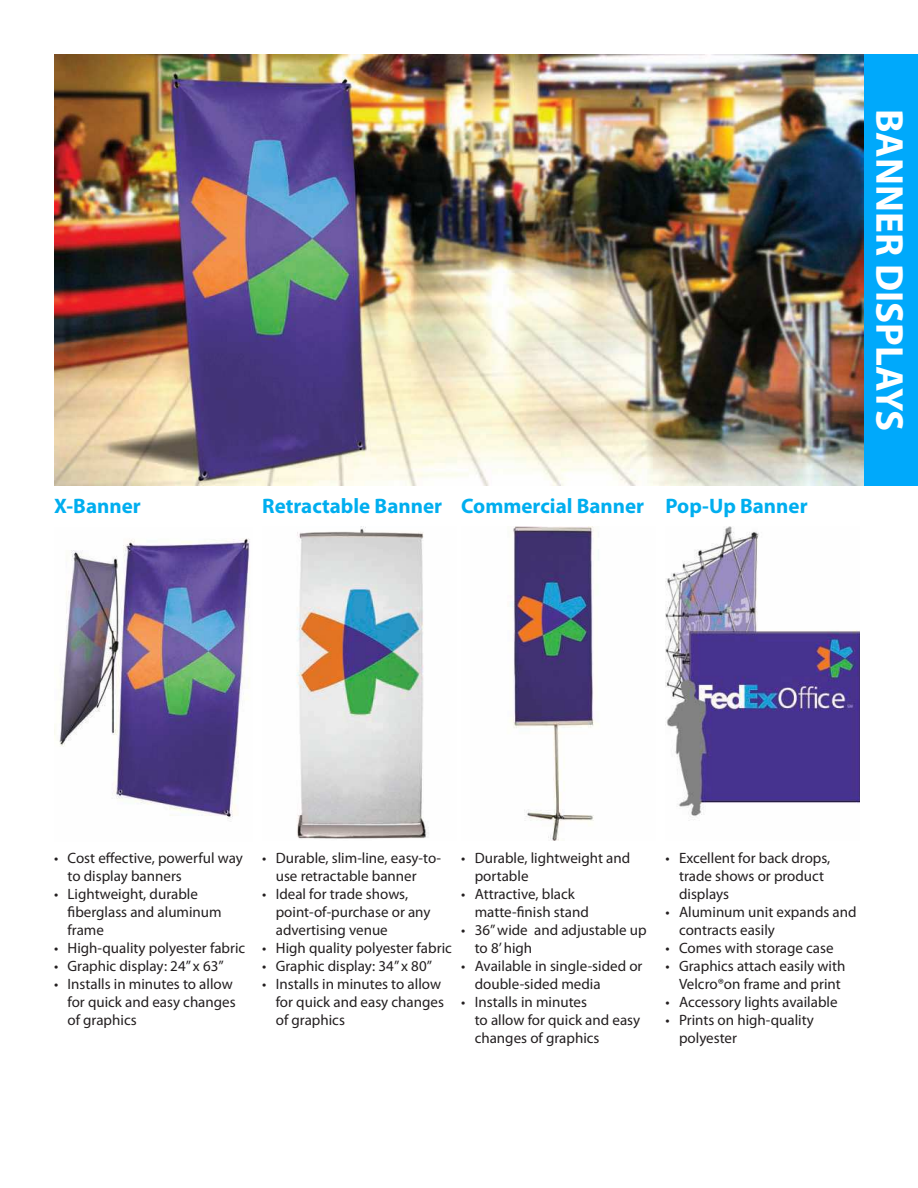
<style>
.page{position:relative;width:918px;height:1188px;background:#fff}
.page>*{position:absolute;margin:0;border:0;box-sizing:border-box;transform-origin:0 0}
.t1{font:700 39px "Myriad Pro";color:#fff}
.t2{font:700 21px "Myriad Pro";color:#00aeef}
.t3{font:15px/18px "Myriad Pro";color:#231f20}
</style>
<div class="page">
<div style="left:864px;top:54px;width:54px;height:432px;background:#00a9fb"></div>
<img style="left:54px;top:54px;width:810px;height:432px">
<img style="left:54px;top:538px;width:196px;height:284px">
<img style="left:296px;top:526px;width:133px;height:313px">
<img style="left:510px;top:526px;width:85px;height:314px">
<img style="left:666px;top:526px;width:194px;height:294px">
<h2 class="t2" style="left:54px;top:498px;width:88px">X-Banner</h2>
<h2 class="t2" style="left:262px;top:498px;width:547px">Retractable Banner Commercial Banner Pop-Up Banner</h2>
<h1 class="t1" style="left:904px;top:109px;width:324px;rotate:90deg">BANNER DISPLAYS</h1>
<p class="t3" style="left:68px;top:849px;width:177px;text-indent:-14px">• Cost effective, powerful way to display banners</p>
<p class="t3" style="left:68px;top:885px;width:156px;text-indent:-14px">• Lightweight, durable fiberglass and aluminum frame</p>
<p class="t3" style="left:54px;top:939px;width:193px">• High-quality polyester fabric</p>
<p class="t3" style="left:54px;top:957px;width:171px">• Graphic display: 24” x 63”</p>
<p class="t3" style="left:68px;top:975px;width:170px;text-indent:-14px">• Installs in minutes to allow for quick and easy changes of graphics</p>
<p class="t3" style="left:276px;top:849px;width:167px;text-indent:-14px">• Durable, slim-line, easy-to&shy;use retractable banner</p>
<p class="t3" style="left:276px;top:885px;width:156px;text-indent:-14px">• Ideal for trade shows, point-of-purchase or any advertising venue</p>
<p class="t3" style="left:262px;top:939px;width:191px">• High quality polyester fabric</p>
<p class="t3" style="left:262px;top:957px;width:171px">• Graphic display: 34” x 80”</p>
<p class="t3" style="left:276px;top:975px;width:170px;text-indent:-14px">• Installs in minutes to allow for quick and easy changes of graphics</p>
<p class="t3" style="left:475px;top:849px;width:157px;text-indent:-14px">• Durable, lightweight and portable</p>
<p class="t3" style="left:475px;top:885px;width:116px;text-indent:-14px">• Attractive, black matte-finish stand</p>
<p class="t3" style="left:475px;top:921px;width:173px;text-indent:-14px">• 36” wide and adjustable up to 8’ high</p>
<p class="t3" style="left:475px;top:957px;width:169px;text-indent:-14px">• Available in single-sided or double-sided media</p>
<p class="t3" style="left:475px;top:993px;width:167px;text-indent:-14px">• Installs in minutes<br>to allow for quick and easy changes of graphics</p>
<p class="t3" style="left:679px;top:849px;width:153px;text-indent:-13px">• Excellent for back drops, trade shows or product displays</p>
<p class="t3" style="left:679px;top:903px;width:179px;text-indent:-13px">• Aluminum unit expands and contracts easily</p>
<p class="t3" style="left:666px;top:939px;width:170px">• Comes with storage case</p>
<p class="t3" style="left:666px;top:957px;width:181px;text-align:center">• Graphics attach easily with<br>Velcro®on frame and print</p>
<p class="t3" style="left:666px;top:993px;width:174px">• Accessory lights available</p>
<p class="t3" style="left:679px;top:1011px;width:136px;text-indent:-13px">• Prints on high-quality polyester</p>
</div>
